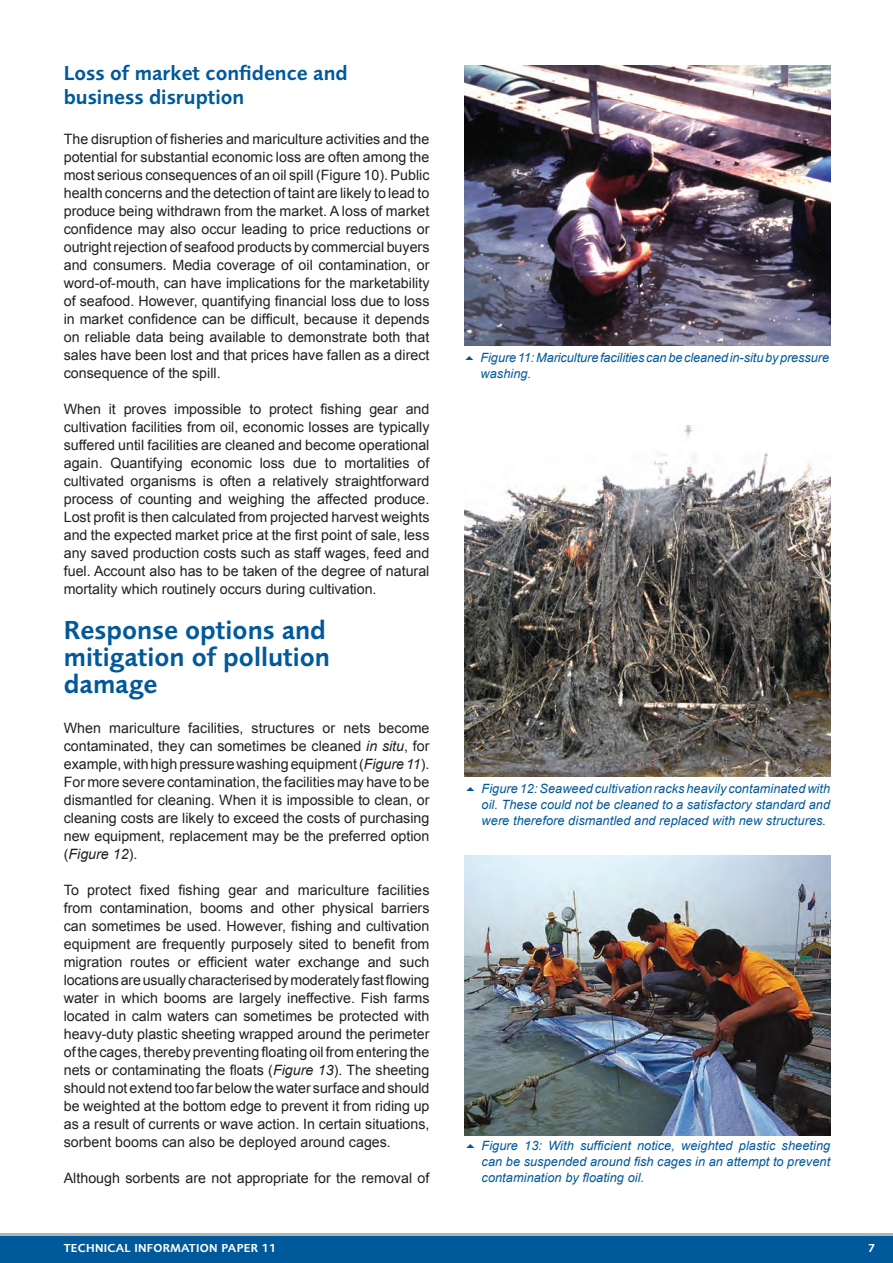
<style>
.page{position:relative;width:893px;height:1263px;background:#fff}
.page>*{position:absolute;margin:0;border:0;box-sizing:border-box;transform-origin:0 0}
.t1{font:600 27px/27px "Foundry Sans";color:#00599a}
.t2{font:600 21px/24px "Foundry Sans";color:#00599a}
.t3{font:14.25px/18px "Arial";color:#231f20;text-align:justify}
.t4{font:italic 12.75px/15.8px "Arial";letter-spacing:.005em;color:#00599a;text-align:justify}
.t5{font:600 12px "Foundry Sans";letter-spacing:.025em;color:#fff}
.s1{font-style:italic}
</style>
<div class="page">
<svg style="left:0;top:1233px;width:892px;height:30px;background:#11629c"></svg>
<img style="left:465px;top:65px;width:365px;height:281px">
<img style="left:465px;top:425px;width:365px;height:351px">
<img style="left:465px;top:855px;width:365px;height:281px">
<h2 class="t2" style="left:64px;top:61px;width:285px">Loss of market confidence and business disruption</h2>
<p class="t3" style="left:64px;top:130px;width:367px">The disruption of fisheries and mariculture activities and the potential for substantial economic loss are often among the most serious consequences of an oil spill (Figure 10). Public health concerns and the detection of taint are likely to lead to produce being withdrawn from the market. A loss of market confidence may also occur leading to price reductions or outright rejection of seafood products by commercial buyers and consumers. Media coverage of oil contamination, or word-of-mouth, can have implications for the marketability of seafood. However, quantifying financial loss due to loss in market confidence can be difficult, because it depends on reliable data being available to demonstrate both that sales have been lost and that prices have fallen as a direct consequence of the spill.</p>
<p class="t3" style="left:64px;top:400px;width:367px">When it proves impossible to protect fishing gear and cultivation facilities from oil, economic losses are typically suffered until facilities are cleaned and become operational again. Quantifying economic loss due to mortalities of cultivated organisms is often a relatively straightforward process of counting and weighing the affected produce.<br>Lost profit is then calculated from projected harvest weights and the expected market price at the first point of sale, less any saved production costs such as staff wages, feed and fuel. Account also has to be taken of the degree of natural mortality which routinely occurs during cultivation.</p>
<h1 class="t1" style="left:64px;top:616px;width:268px">Response options and mitigation of pollution damage</h1>
<p class="t3" style="left:64px;top:719px;width:367px">When mariculture facilities, structures or nets become contaminated, they can sometimes be cleaned <span class="s1">in situ</span>, for example,withhighpressurewashingequipment(<span class="s1">Figure 11</span>).<br>For more severe contamination, the facilities may have to be dismantled for cleaning. When it is impossible to clean, or cleaning costs are likely to exceed the costs of purchasing new equipment, replacement may be the preferred option (<span class="s1">Figure 12</span>).</p>
<p class="t3" style="left:64px;top:881px;width:367px">To protect fixed fishing gear and mariculture facilities from contamination, booms and other physical barriers can sometimes be used. However, fishing and cultivation equipment are frequently purposely sited to benefit from migration routes or efficient water exchange and such locationsareusuallycharacterisedbymoderatelyfastflowing water in which booms are largely ineffective. Fish farms located in calm waters can sometimes be protected with heavy-duty plastic sheeting wrapped around the perimeter of the cages, thereby preventing floating oil from entering the nets or contaminating the floats (<span class="s1">Figure 13</span>). The sheeting should not extend too far belowthewater surface and should be weighted at the bottom edge to prevent it from riding up as a result of currents or wave action. In certain situations, sorbent booms can also be deployed around cages.</p>
<p class="t3" style="left:64px;top:1169px;width:367px">Although sorbents are not appropriate for the removal of</p>
<p class="t4" style="left:480px;top:350px;width:350px">Figure 11: Mariculture facilities can be cleaned in-situ by pressure washing.</p>
<p class="t4" style="left:482px;top:781px;width:350px">Figure 12: Seaweed cultivation racks heavily contaminated with oil. These could not be cleaned to a satisfactory standard and were therefore dismantled and replaced with new structures.</p>
<p class="t4" style="left:482px;top:1138px;width:350px">Figure 13: With sufficient notice, weighted plastic sheeting can be suspended around fish cages in an attempt to prevent contamination by floating oil.</p>
<p class="t5" style="left:64px;top:1241px;width:214px">TECHNICAL INFORMATION PAPER 11</p>
<p class="t5" style="left:868px;top:1241px;width:8px">7</p>
</div>
